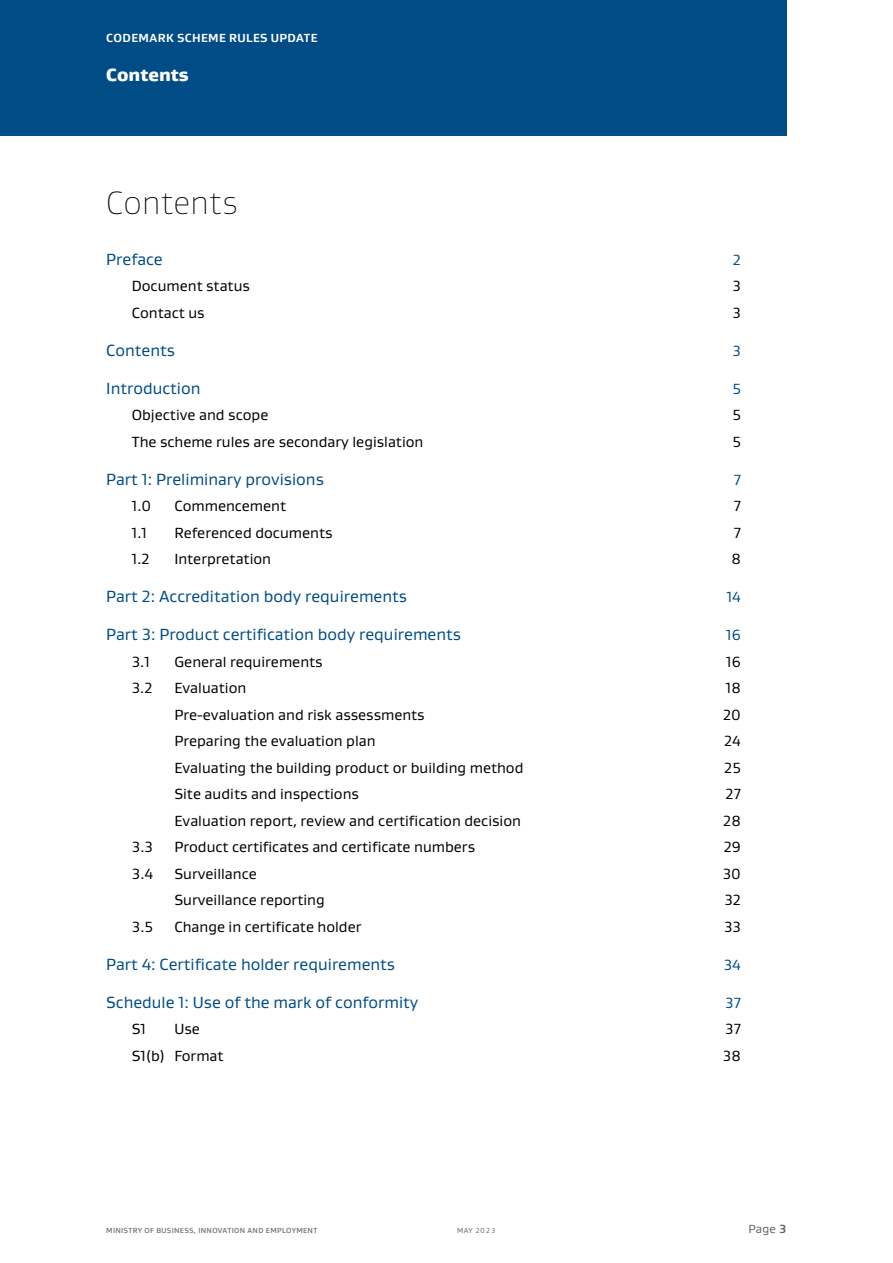
<style>
.page{position:relative;width:893px;height:1263px;background:#fff}
.page>*{position:absolute;margin:0;border:0;box-sizing:border-box;transform-origin:0 0}
.t1{font:100 33px "Gustan";letter-spacing:.01em;color:#000}
.t2{font:900 18px "Gustan";color:#fff}
.t3{font:16.5px "Gustan";color:#004c86}
.t4{font:15px "Gustan";color:#000}
.t5{font:15px "Gustan";color:#004c86}
.t6{font:700 12px "Gustan";letter-spacing:.03em;color:#fff}
.t7{font:12px "Gustan";color:#646363}
.t8{font:500 7.5px "Gustan";letter-spacing:.04em;color:#706f6f}
.t9{font:7.5px "Gustan";letter-spacing:.04em;color:#706f6f}
.s1{font-weight:700}
</style>
<div class="page">
<div style="left:0;top:0;width:787px;height:136px;background:#004c86"></div>
<p class="t6" style="left:106px;top:30px;width:213px">CODEMARK SCHEME RULES UPDATE</p>
<p class="t2" style="left:106px;top:63px;width:84px">Contents</p>
<h1 class="t1" style="left:106px;top:182px;width:133px">Contents</h1>
<p class="t3" style="left:106px;top:248px;width:58px">Preface</p>
<p class="t5" style="left:733px;top:250px;width:10px">2</p>
<p class="t4" style="left:132px;top:276px;width:120px">Document status</p>
<p class="t4" style="left:732px;top:276px;width:10px">3</p>
<p class="t4" style="left:132px;top:303px;width:74px">Contact us</p>
<p class="t4" style="left:732px;top:303px;width:10px">3</p>
<p class="t3" style="left:106px;top:339px;width:70px">Contents</p>
<p class="t5" style="left:732px;top:341px;width:10px">3</p>
<p class="t3" style="left:106px;top:377px;width:96px">Introduction</p>
<p class="t5" style="left:732px;top:379px;width:10px">5</p>
<p class="t4" style="left:132px;top:405px;width:138px">Objective and scope</p>
<p class="t4" style="left:732px;top:405px;width:10px">5</p>
<p class="t4" style="left:132px;top:432px;width:293px">The scheme rules are secondary legislation</p>
<p class="t4" style="left:732px;top:432px;width:10px">5</p>
<p class="t3" style="left:106px;top:468px;width:219px">Part 1: Preliminary provisions</p>
<p class="t5" style="left:734px;top:470px;width:9px">7</p>
<p class="t4" style="left:132px;top:496px;width:21px">1.0</p>
<p class="t4" style="left:174px;top:496px;width:113px">Commencement</p>
<p class="t4" style="left:734px;top:496px;width:9px">7</p>
<p class="t4" style="left:132px;top:523px;width:17px">1.1</p>
<p class="t4" style="left:174px;top:523px;width:160px">Referenced documents</p>
<p class="t4" style="left:734px;top:523px;width:9px">7</p>
<p class="t4" style="left:132px;top:549px;width:19px">1.2</p>
<p class="t4" style="left:174px;top:549px;width:98px">Interpretation</p>
<p class="t4" style="left:731px;top:549px;width:11px">8</p>
<p class="t3" style="left:106px;top:586px;width:302px">Part 2: Accreditation body requirements</p>
<p class="t5" style="left:727px;top:587px;width:16px">14</p>
<p class="t3" style="left:106px;top:624px;width:356px">Part 3: Product certification body requirements</p>
<p class="t5" style="left:726px;top:625px;width:16px">16</p>
<p class="t4" style="left:132px;top:652px;width:20px">3.1</p>
<p class="t4" style="left:174px;top:652px;width:150px">General requirements</p>
<p class="t4" style="left:726px;top:652px;width:16px">16</p>
<p class="t4" style="left:132px;top:678px;width:22px">3.2</p>
<p class="t4" style="left:174px;top:678px;width:73px">Evaluation</p>
<p class="t4" style="left:726px;top:678px;width:17px">18</p>
<p class="t4" style="left:174px;top:705px;width:252px">Pre-evaluation and risk assessments</p>
<p class="t4" style="left:723px;top:705px;width:19px">20</p>
<p class="t4" style="left:174px;top:731px;width:203px">Preparing the evaluation plan</p>
<p class="t4" style="left:724px;top:731px;width:18px">24</p>
<p class="t4" style="left:174px;top:758px;width:351px">Evaluating the building product or building method</p>
<p class="t4" style="left:724px;top:758px;width:18px">25</p>
<p class="t4" style="left:174px;top:784px;width:186px">Site audits and inspections</p>
<p class="t4" style="left:725px;top:784px;width:17px">27</p>
<p class="t4" style="left:174px;top:811px;width:348px">Evaluation report, review and certification decision</p>
<p class="t4" style="left:723px;top:811px;width:19px">28</p>
<p class="t4" style="left:132px;top:837px;width:22px">3.3</p>
<p class="t4" style="left:174px;top:837px;width:302px">Product certificates and certificate numbers</p>
<p class="t4" style="left:724px;top:837px;width:19px">29</p>
<p class="t4" style="left:132px;top:864px;width:23px">3.4</p>
<p class="t4" style="left:174px;top:864px;width:84px">Surveillance</p>
<p class="t4" style="left:723px;top:864px;width:20px">30</p>
<p class="t4" style="left:174px;top:890px;width:152px">Surveillance reporting</p>
<p class="t4" style="left:724px;top:890px;width:18px">32</p>
<p class="t4" style="left:132px;top:917px;width:22px">3.5</p>
<p class="t4" style="left:174px;top:917px;width:189px">Change in certificate holder</p>
<p class="t4" style="left:724px;top:917px;width:18px">33</p>
<p class="t3" style="left:106px;top:953px;width:290px">Part 4: Certificate holder requirements</p>
<p class="t5" style="left:724px;top:955px;width:19px">34</p>
<p class="t3" style="left:106px;top:991px;width:314px">Schedule 1: Use of the mark of conformity</p>
<p class="t5" style="left:725px;top:993px;width:17px">37</p>
<p class="t4" style="left:132px;top:1019px;width:16px">S1</p>
<p class="t4" style="left:174px;top:1019px;width:27px">Use</p>
<p class="t4" style="left:725px;top:1019px;width:17px">37</p>
<p class="t4" style="left:132px;top:1046px;width:93px">S1(b) Format</p>
<p class="t4" style="left:723px;top:1046px;width:19px">38</p>
<p class="t8" style="left:106px;top:1225px;width:212px">MINISTRY OF BUSINESS, INNOVATION AND EMPLOYMENT</p>
<p class="t9" style="left:457px;top:1225px;width:40px">MAY 2023</p>
<p class="t7" style="left:748px;top:1221px;width:40px">Page <span class="s1">3</span></p>
</div>
